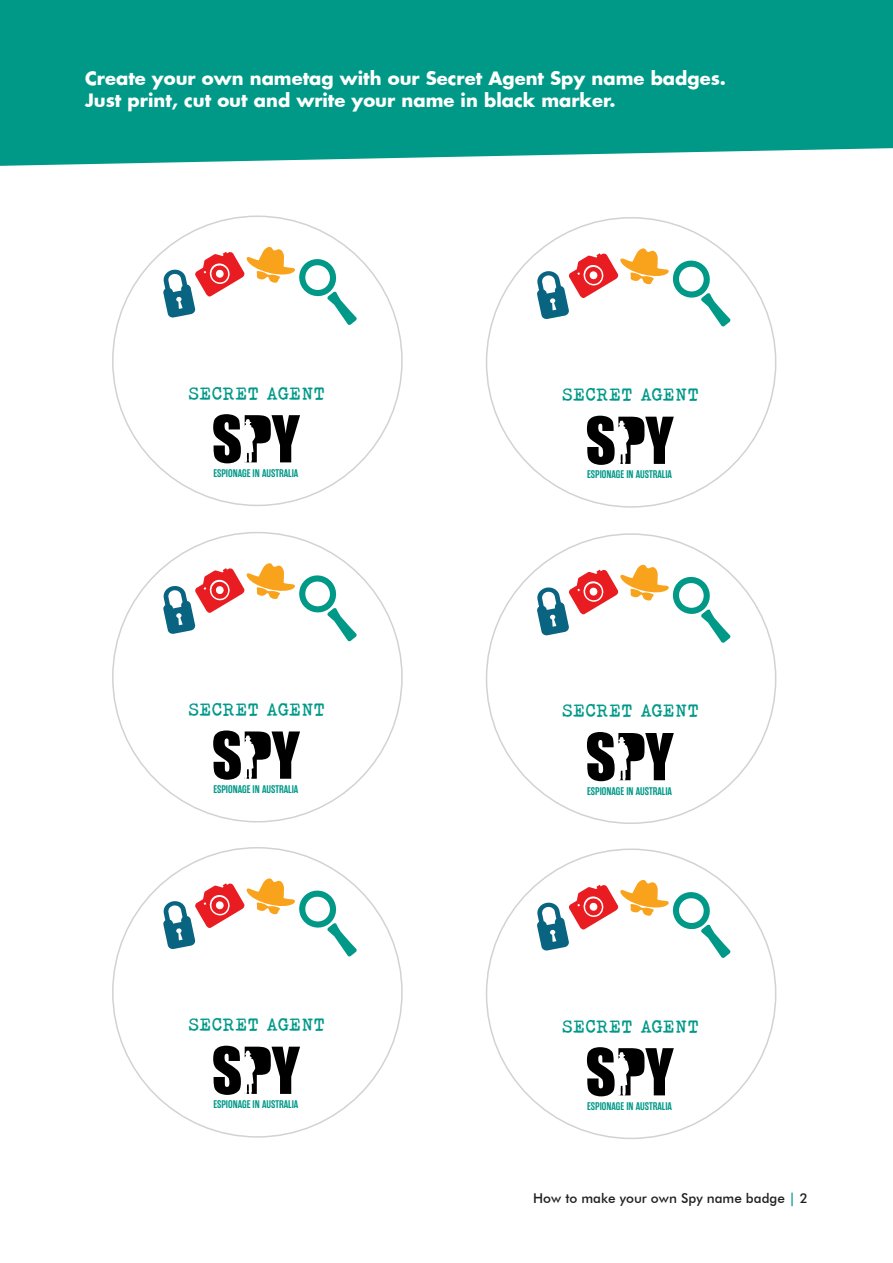
<style>
.page{position:relative;width:893px;height:1263px;background:#fff}
.page>*{position:absolute;margin:0;border:0;box-sizing:border-box;transform-origin:0 0}
.t1{font:700 18px/21.6px "Futura";color:#fff}
.t2{font:18px "Bohemiantypewriter";letter-spacing:.01em;color:#098}
.t3{font:500 13.5px "Futura BT";color:#231f20}
.t4{font:600 11.1px "Rama Gothic E";color:#098}
.s1{color:#098}
</style>
<div class="page">
<div style="left:0;top:0;width:893px;height:166px;background:#098"></div>
<svg style="left:163px;top:246px;width:194px;height:79px"></svg>
<svg style="left:213px;top:414px;width:87px;height:49px"></svg>
<svg style="left:163px;top:562px;width:194px;height:79px"></svg>
<svg style="left:213px;top:730px;width:87px;height:50px"></svg>
<svg style="left:163px;top:877px;width:194px;height:80px"></svg>
<svg style="left:213px;top:1046px;width:87px;height:49px"></svg>
<svg style="left:536px;top:247px;width:195px;height:80px"></svg>
<svg style="left:587px;top:416px;width:87px;height:49px"></svg>
<svg style="left:536px;top:564px;width:195px;height:79px"></svg>
<svg style="left:587px;top:732px;width:87px;height:49px"></svg>
<svg style="left:536px;top:879px;width:195px;height:79px"></svg>
<svg style="left:587px;top:1047px;width:87px;height:49px"></svg>
<p class="t1" style="left:85px;top:67px;width:642px">Create your own nametag with our Secret Agent Spy name badges.<br>Just print, cut out and write your name in black marker.</p>
<p class="t2" style="left:189px;top:382px;width:138px">SECRET AGENT</p>
<p class="t2" style="left:563px;top:384px;width:138px">SECRET AGENT</p>
<p class="t4" style="left:213px;top:467px;width:86px">ESPIONAGE IN AUSTRALIA</p>
<p class="t4" style="left:587px;top:468px;width:86px">ESPIONAGE IN AUSTRALIA</p>
<p class="t2" style="left:189px;top:698px;width:138px">SECRET AGENT</p>
<p class="t2" style="left:563px;top:700px;width:138px">SECRET AGENT</p>
<p class="t4" style="left:213px;top:783px;width:86px">ESPIONAGE IN AUSTRALIA</p>
<p class="t4" style="left:587px;top:785px;width:86px">ESPIONAGE IN AUSTRALIA</p>
<p class="t2" style="left:189px;top:1014px;width:138px">SECRET AGENT</p>
<p class="t2" style="left:563px;top:1015px;width:138px">SECRET AGENT</p>
<p class="t4" style="left:213px;top:1098px;width:86px">ESPIONAGE IN AUSTRALIA</p>
<p class="t4" style="left:587px;top:1100px;width:86px">ESPIONAGE IN AUSTRALIA</p>
<p class="t3" style="left:533px;top:1190px;width:276px">How to make your own Spy name badge <span class="s1">|</span> 2</p>
</div>
